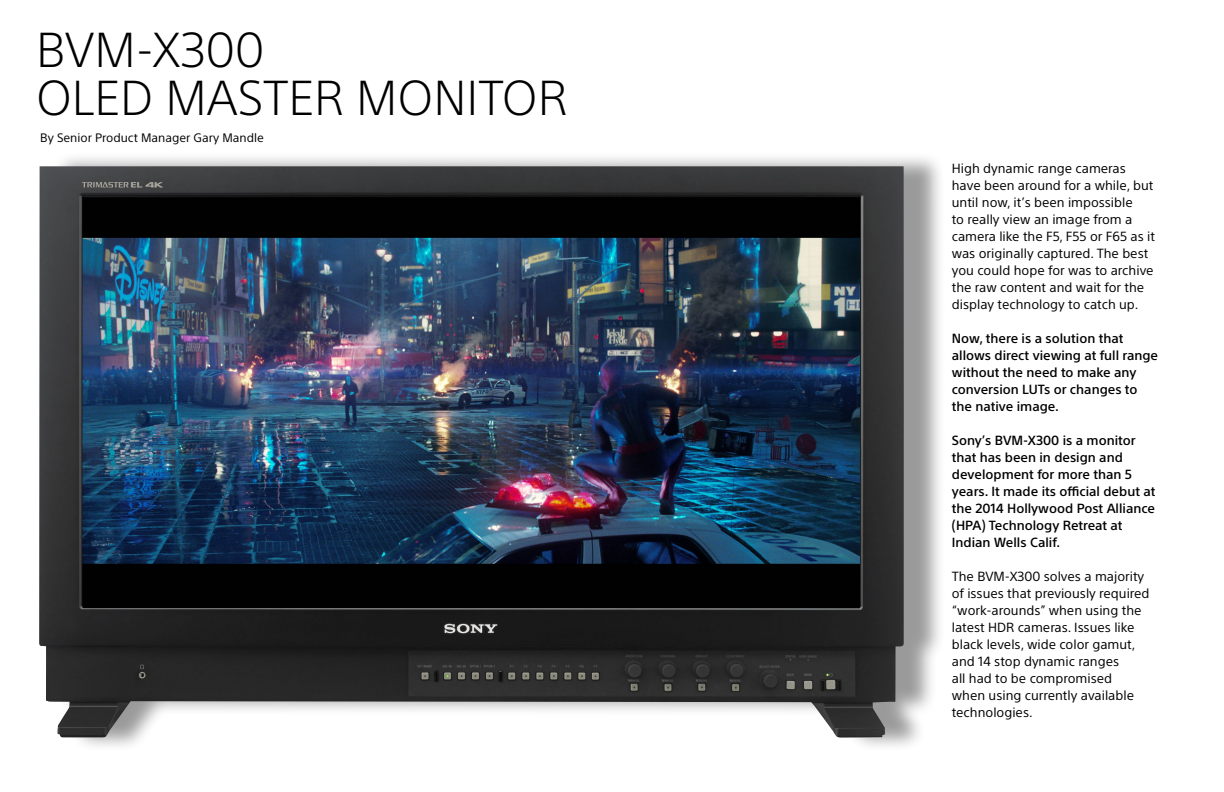
<style>
.page{position:relative;width:1224px;height:792px;background:#fff}
.page>*{position:absolute;margin:0;border:0;box-sizing:border-box;transform-origin:0 0}
.t1{font:300 48px/48px "SST Std";color:#000}
.t2{font:13px/17px "SST Std";color:#000}
.t3{font:500 13px/17px "SST Std";color:#000}
.t4{font:12px "SST Std";color:#000}
</style>
<div class="page">
<div style="left:51px;top:152px;width:894px;height:601px;background:#000;opacity:.4"></div>
<img style="left:39px;top:166px;width:865px;height:572px">
<h1 class="t1" style="left:36px;top:26px;width:533px">BVM-X300<br>OLED MASTER MONITOR</h1>
<p class="t4" style="left:40px;top:131px;width:225px">By Senior Product Manager Gary Mandle</p>
<p class="t2" style="left:952px;top:160px;width:205px">High dynamic range cameras have been around for a while, but until now, it’s been impossible<br>to really view an image from a camera like the F5, F55 or F65 as it was originally captured. The best you could hope for was to archive the raw content and wait for the display technology to catch up.</p>
<p class="t3" style="left:952px;top:330px;width:208px">Now, there is a solution that allows direct viewing at full range without the need to make any conversion LUTs or changes to the native image.</p>
<p class="t3" style="left:952px;top:432px;width:205px">Sony’s BVM-X300 is a monitor that has been in design and development for more than 5 years. It made its official debut at the 2014 Hollywood Post Alliance (HPA) Technology Retreat at<br>Indian Wells Calif.</p>
<p class="t2" style="left:952px;top:568px;width:199px">The BVM-X300 solves a majority of issues that previously required “work-arounds” when using the latest HDR cameras. Issues like black levels, wide color gamut, and 14 stop dynamic ranges<br>all had to be compromised<br>when using currently available technologies.</p>
</div>
